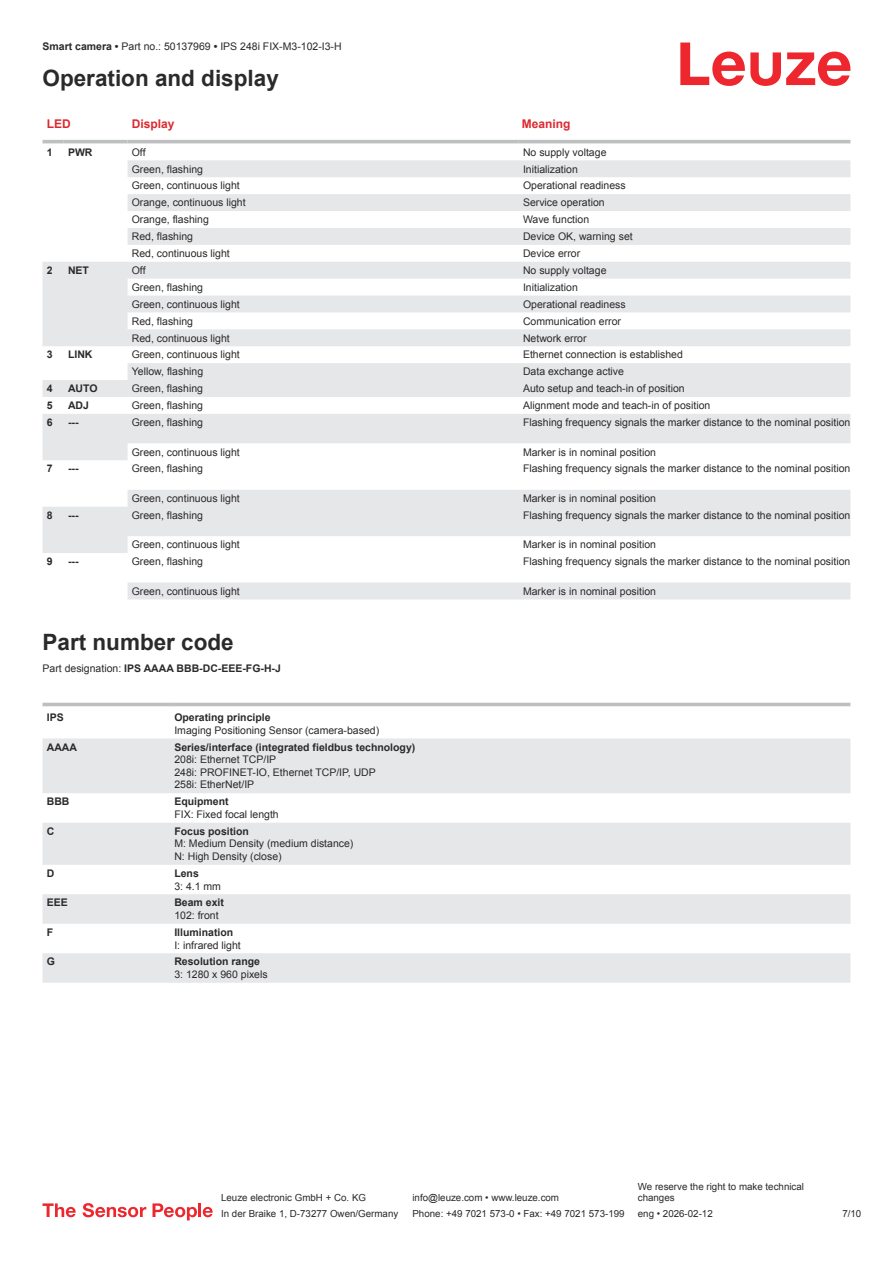
<style>
.page{position:relative;width:893px;height:1263px;background:#fff}
.page>*{position:absolute;margin:0;border:0;box-sizing:border-box;transform-origin:0 0}
.t1{font:700 22.5px "Arial";color:#2b292a}
.t2{font:700 12px "Arial";color:#db2a30}
.t3{font:10.5px/12.6px "Arial";color:#2b292a}
.t4{font:700 10.5px "Arial";color:#2b292a}
.t5{font:9.75px/11.7px "Arial";color:#2b292a}
.s1{font-weight:700}
.s2{font-weight:400}
</style>
<div class="page">
<svg style="left:680px;top:43px;width:170px;height:43px"></svg>
<svg style="left:43px;top:160px;width:807px;height:439px;fill:#e9eaec"></svg>
<hr style="left:43px;top:140px;width:21px;height:3px;background:#bdbfc1">
<hr style="left:64px;top:140px;width:64px;height:3px;background:#bdbfc1">
<hr style="left:128px;top:140px;width:391px;height:3px;background:#bdbfc1">
<hr style="left:519px;top:140px;width:331px;height:3px;background:#bdbfc1">
<div style="left:43px;top:702px;width:807px;height:5px;background:#ececed"></div>
<svg style="left:43px;top:738px;width:807px;height:245px;fill:#e6e7e9"></svg>
<hr style="left:43px;top:703px;width:127px;height:3px;background:#bdbfc1">
<hr style="left:170px;top:703px;width:680px;height:3px;background:#bdbfc1">
<svg style="left:43px;top:1203px;width:33px;height:14px"></svg>
<svg style="left:83px;top:1203px;width:63px;height:14px"></svg>
<svg style="left:153px;top:1203px;width:44px;height:17px"></svg>
<hr style="left:198px;top:1203px;width:3px;height:14px;background:#ed272d">
<svg style="left:203px;top:1207px;width:10px;height:10px"></svg>
<p class="t3" style="left:43px;top:41px;width:301px"><span class="s1">Smart camera •</span> Part no.: 50137969 <span class="s1">•</span> IPS 248i FIX-M3-102-I3-H</p>
<h1 class="t1" style="left:43px;top:70px;width:238px">Operation and display</h1>
<p class="t2" style="left:47px;top:119px;width:25px">LED</p>
<p class="t2" style="left:132px;top:119px;width:44px">Display</p>
<p class="t2" style="left:522px;top:119px;width:50px">Meaning</p>
<p class="t4" style="left:47px;top:148px;width:7px">1</p>
<p class="t4" style="left:68px;top:148px;width:26px">PWR</p>
<p class="t3" style="left:132px;top:147px;width:15px">Off</p>
<p class="t3" style="left:523px;top:147px;width:85px">No supply voltage</p>
<p class="t3" style="left:132px;top:163px;width:73px">Green, flashing</p>
<p class="t3" style="left:523px;top:163px;width:56px">Initialization</p>
<p class="t3" style="left:132px;top:180px;width:109px">Green, continuous light</p>
<p class="t3" style="left:523px;top:180px;width:104px">Operational readiness</p>
<p class="t3" style="left:132px;top:197px;width:115px">Orange, continuous light</p>
<p class="t3" style="left:523px;top:197px;width:83px">Service operation</p>
<p class="t3" style="left:132px;top:214px;width:79px">Orange, flashing</p>
<p class="t3" style="left:523px;top:214px;width:68px">Wave function</p>
<p class="t3" style="left:132px;top:231px;width:63px">Red, flashing</p>
<p class="t3" style="left:523px;top:231px;width:111px">Device OK, warning set</p>
<p class="t3" style="left:132px;top:248px;width:100px">Red, continuous light</p>
<p class="t3" style="left:523px;top:248px;width:59px">Device error</p>
<p class="t4" style="left:47px;top:266px;width:7px">2</p>
<p class="t4" style="left:68px;top:266px;width:23px">NET</p>
<p class="t3" style="left:132px;top:265px;width:15px">Off</p>
<p class="t3" style="left:523px;top:265px;width:85px">No supply voltage</p>
<p class="t3" style="left:132px;top:282px;width:73px">Green, flashing</p>
<p class="t3" style="left:523px;top:282px;width:56px">Initialization</p>
<p class="t3" style="left:132px;top:299px;width:109px">Green, continuous light</p>
<p class="t3" style="left:523px;top:299px;width:104px">Operational readiness</p>
<p class="t3" style="left:132px;top:316px;width:63px">Red, flashing</p>
<p class="t3" style="left:523px;top:316px;width:100px">Communication error</p>
<p class="t3" style="left:132px;top:332px;width:100px">Red, continuous light</p>
<p class="t3" style="left:523px;top:332px;width:65px">Network error</p>
<p class="t4" style="left:47px;top:351px;width:7px">3</p>
<p class="t4" style="left:68px;top:351px;width:26px">LINK</p>
<p class="t3" style="left:132px;top:349px;width:109px">Green, continuous light</p>
<p class="t3" style="left:523px;top:349px;width:161px">Ethernet connection is established</p>
<p class="t3" style="left:132px;top:366px;width:73px">Yellow, flashing</p>
<p class="t3" style="left:523px;top:366px;width:102px">Data exchange active</p>
<p class="t4" style="left:47px;top:385px;width:7px">4</p>
<p class="t4" style="left:68px;top:385px;width:31px">AUTO</p>
<p class="t3" style="left:132px;top:383px;width:73px">Green, flashing</p>
<p class="t3" style="left:523px;top:383px;width:163px">Auto setup and teach-in of position</p>
<p class="t4" style="left:47px;top:401px;width:7px">5</p>
<p class="t4" style="left:68px;top:401px;width:23px">ADJ</p>
<p class="t3" style="left:132px;top:400px;width:73px">Green, flashing</p>
<p class="t3" style="left:523px;top:400px;width:189px">Alignment mode and teach-in of position</p>
<p class="t4" style="left:47px;top:418px;width:7px">6</p>
<p class="t4" style="left:68px;top:418px;width:12px">---</p>
<p class="t3" style="left:132px;top:417px;width:73px">Green, flashing</p>
<p class="t3" style="left:523px;top:417px;width:329px">Flashing frequency signals the marker distance to the nominal position</p>
<p class="t3" style="left:132px;top:446px;width:109px">Green, continuous light</p>
<p class="t3" style="left:523px;top:446px;width:135px">Marker is in nominal position</p>
<p class="t4" style="left:47px;top:465px;width:7px">7</p>
<p class="t4" style="left:68px;top:465px;width:12px">---</p>
<p class="t3" style="left:132px;top:463px;width:73px">Green, flashing</p>
<p class="t3" style="left:523px;top:463px;width:329px">Flashing frequency signals the marker distance to the nominal position</p>
<p class="t3" style="left:132px;top:493px;width:109px">Green, continuous light</p>
<p class="t3" style="left:523px;top:493px;width:135px">Marker is in nominal position</p>
<p class="t4" style="left:47px;top:511px;width:7px">8</p>
<p class="t4" style="left:68px;top:511px;width:12px">---</p>
<p class="t3" style="left:132px;top:510px;width:73px">Green, flashing</p>
<p class="t3" style="left:523px;top:510px;width:329px">Flashing frequency signals the marker distance to the nominal position</p>
<p class="t3" style="left:132px;top:539px;width:109px">Green, continuous light</p>
<p class="t3" style="left:523px;top:539px;width:135px">Marker is in nominal position</p>
<p class="t4" style="left:47px;top:558px;width:7px">9</p>
<p class="t4" style="left:68px;top:558px;width:12px">---</p>
<p class="t3" style="left:132px;top:556px;width:73px">Green, flashing</p>
<p class="t3" style="left:523px;top:556px;width:329px">Flashing frequency signals the marker distance to the nominal position</p>
<p class="t3" style="left:132px;top:586px;width:109px">Green, continuous light</p>
<p class="t3" style="left:523px;top:586px;width:135px">Marker is in nominal position</p>
<h1 class="t1" style="left:43px;top:633px;width:193px">Part number code</h1>
<p class="t4" style="left:43px;top:665px;width:240px"><span class="s2">Part designation:</span> IPS AAAA BBB-DC-EEE-FG-H-J</p>
<p class="t4" style="left:47px;top:713px;width:18px">IPS</p>
<p class="t4" style="left:174px;top:713px;width:98px">Operating principle</p>
<p class="t3" style="left:174px;top:725px;width:206px">Imaging Positioning Sensor (camera-based)</p>
<p class="t4" style="left:47px;top:743px;width:32px">AAAA</p>
<p class="t4" style="left:174px;top:743px;width:242px">Series/interface (integrated fieldbus technology)</p>
<p class="t3" style="left:174px;top:754px;width:203px">208i: Ethernet TCP/IP<br>248i: PROFINET-IO, Ethernet TCP/IP, UDP<br>258i: EtherNet/IP</p>
<p class="t4" style="left:47px;top:798px;width:24px">BBB</p>
<p class="t4" style="left:174px;top:798px;width:56px">Equipment</p>
<p class="t3" style="left:174px;top:809px;width:106px">FIX: Fixed focal length</p>
<p class="t4" style="left:47px;top:827px;width:9px">C</p>
<p class="t4" style="left:174px;top:827px;width:76px">Focus position</p>
<p class="t3" style="left:174px;top:838px;width:181px">M: Medium Density (medium distance)<br>N: High Density (close)</p>
<p class="t4" style="left:47px;top:869px;width:9px">D</p>
<p class="t4" style="left:174px;top:869px;width:26px">Lens</p>
<p class="t3" style="left:174px;top:880px;width:48px">3: 4.1 mm</p>
<p class="t4" style="left:47px;top:899px;width:23px">EEE</p>
<p class="t4" style="left:174px;top:899px;width:51px">Beam exit</p>
<p class="t3" style="left:174px;top:910px;width:46px">102: front</p>
<p class="t4" style="left:47px;top:928px;width:8px">F</p>
<p class="t4" style="left:174px;top:928px;width:60px">Illumination</p>
<p class="t3" style="left:174px;top:939px;width:68px">I: infrared light</p>
<p class="t4" style="left:47px;top:958px;width:10px">G</p>
<p class="t4" style="left:174px;top:958px;width:87px">Resolution range</p>
<p class="t3" style="left:174px;top:969px;width:95px">3: 1280 x 960 pixels</p>
<p class="t5" style="left:221px;top:1193px;width:146px">Leuze electronic GmbH + Co. KG</p>
<p class="t5" style="left:412px;top:1193px;width:148px">info@leuze.com • www.leuze.com</p>
<p class="t5" style="left:638px;top:1181px;width:168px">We reserve the right to make technical changes</p>
<p class="t5" style="left:221px;top:1209px;width:179px">In der Braike 1, D-73277 Owen/Germany</p>
<p class="t5" style="left:412px;top:1209px;width:214px">Phone: +49 7021 573-0 • Fax: +49 7021 573-199</p>
<p class="t5" style="left:638px;top:1209px;width:76px">eng • 2026-02-12</p>
<p class="t5" style="left:842px;top:1209px;width:20px">7 /10</p>
</div>
